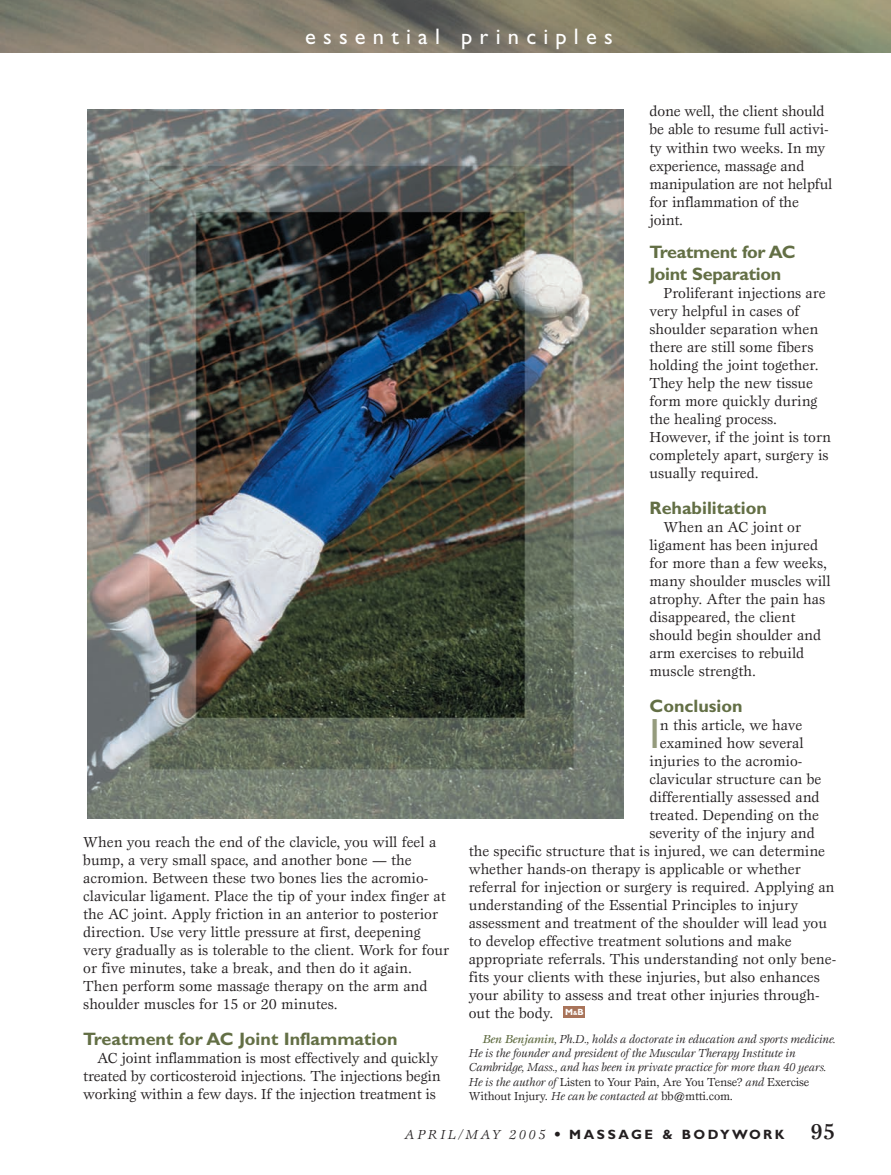
<style>
.page{position:relative;width:891px;height:1175px;background:#fff}
.page>*{position:absolute;margin:0;border:0;box-sizing:border-box;transform-origin:0 0}
.t1{font:42.45px "Gill Sans";color:#959b7d}
.t2{font:22.5px "Gill Sans";letter-spacing:.32em;color:#fff}
.t3{font:700 18px/21.6px "Gill Sans";color:#636f45}
.t4{font:15px/18px "Esprit";color:#231f20}
.t5{font:700 13.5px "Gill Sans";letter-spacing:.195em;color:#231f20}
.t6{font:italic 12px/14.4px "Esprit";letter-spacing:-.015em;color:#231f20}
.t7{font:700 9px "Gill Sans";color:#fff}
.s1{font-weight:500;color:#636f45}
.s2{font-style:normal}
.s3{font-size:6px}
.s4{font-family:"Esprit";font-weight:400;font-style:italic}
.s5{font-family:"Esprit";font-weight:500}
.s6{font-family:"Esprit";font-weight:500;font-size:22.5px}
</style>
<div class="page">
<div style="left:563px;top:1006px;width:22px;height:12px;background:#a9745a"></div>
<img style="left:88px;top:109px;width:536px;height:709px">
<img style="left:1px;top:0;width:890px;height:52px">
<h2 class="t2" style="left:305px;top:28px;width:309px">essential principles</h2>
<p class="t4" style="left:83px;top:834px;width:368px">When you reach the end of the clavicle, you will feel a bump, a very small space, and another bone — the acromion. Between these two bones lies the acromio&shy;clavicular ligament. Place the tip of your index finger at the AC joint. Apply friction in an anterior to posterior direction. Use very little pressure at first, deepening very gradually as is tolerable to the client. Work for four or five minutes, take a break, and then do it again.<br>Then perform some massage therapy on the arm and shoulder muscles for 15 or 20 minutes.</p>
<p class="t3" style="left:83px;top:1030px;width:316px">Treatment for AC Joint Inflammation</p>
<p class="t4" style="left:83px;top:1050px;width:359px;text-indent:14px">AC joint inflammation is most effectively and quickly treated by corticosteroid injections. The injections begin working within a few days. If the injection treatment is</p>
<p class="t4" style="left:649px;top:104px;width:184px">done well, the client should be able to resume full activi&shy;ty within two weeks. In my experience, massage and manipulation are not helpful for inflammation of the joint.</p>
<p class="t3" style="left:649px;top:243px;width:148px">Treatment for AC<br>Joint Separation</p>
<p class="t4" style="left:649px;top:285px;width:183px;text-indent:14px">Proliferant injections are very helpful in cases of shoulder separation when there are still some fibers holding the joint together.<br>They help the new tissue form more quickly during the healing process.<br>However, if the joint is torn completely apart, surgery is usually required.</p>
<p class="t3" style="left:649px;top:499px;width:119px">Rehabilitation</p>
<p class="t4" style="left:649px;top:519px;width:183px;text-indent:14px">When an AC joint or ligament has been injured for more than a few weeks, many shoulder muscles will atrophy. After the pain has disappeared, the client should begin shoulder and arm exercises to rebuild muscle strength.</p>
<p class="t3" style="left:649px;top:697px;width:95px">Conclusion</p>
<h1 class="t1" style="left:649px;top:719px;width:12px">I</h1>
<p class="t4" style="left:660px;top:717px;width:144px">n this article, we have</p>
<p class="t4" style="left:660px;top:735px;width:145px">examined how several</p>
<p class="t4" style="left:649px;top:753px;width:154px">injuries to the acromio-</p>
<p class="t4" style="left:649px;top:771px;width:173px">clavicular structure can be</p>
<p class="t4" style="left:649px;top:789px;width:172px">differentially assessed and</p>
<p class="t4" style="left:649px;top:807px;width:171px">treated. Depending on the</p>
<p class="t4" style="left:649px;top:825px;width:167px">severity of the injury and</p>
<p class="t4" style="left:469px;top:843px;width:358px">the specific structure that is injured, we can determine</p>
<p class="t4" style="left:469px;top:861px;width:334px">whether hands-on therapy is applicable or whether</p>
<p class="t4" style="left:469px;top:879px;width:367px">referral for injection or surgery is required. Applying an</p>
<p class="t4" style="left:469px;top:897px;width:331px">understanding of the Essential Principles to injury</p>
<p class="t4" style="left:469px;top:915px;width:360px">assessment and treatment of the shoulder will lead you</p>
<p class="t4" style="left:469px;top:933px;width:325px">to develop effective treatment solutions and make</p>
<p class="t4" style="left:469px;top:951px;width:369px">appropriate referrals. This understanding not only bene-</p>
<p class="t4" style="left:469px;top:969px;width:353px">fits your clients with these injuries, but also enhances</p>
<p class="t4" style="left:469px;top:987px;width:352px">your ability to assess and treat other injuries through-</p>
<p class="t4" style="left:469px;top:1005px;width:86px">out the body.</p>
<p class="t6" style="left:469px;top:1032px;width:369px;text-indent:14px"><span class="s1">Ben Benjamin</span>, Ph.D., holds a doctorate in education and sports medicine.<br>He is the founder and president of the Muscular Therapy Institute in Cambridge, Mass., and has been in private practice for more than 40 years.<br>He is the author of <span class="s2">Listen to Your Pain, Are You Tense?</span> and <span class="s2">Exercise Without Injury.</span> He can be contacted at <span class="s2">bb@mtti.com.</span></p>
<p class="t7" style="left:565px;top:1009px;width:20px">M<span class="s3">&amp;</span>B</p>
<p class="t5" style="left:405px;top:1129px;width:432px"><span class="s4">APRIL/MAY 2005</span> <span class="s5">•</span> MASSAGE &amp; BODYWORK <span class="s6">95</span></p>
</div>
